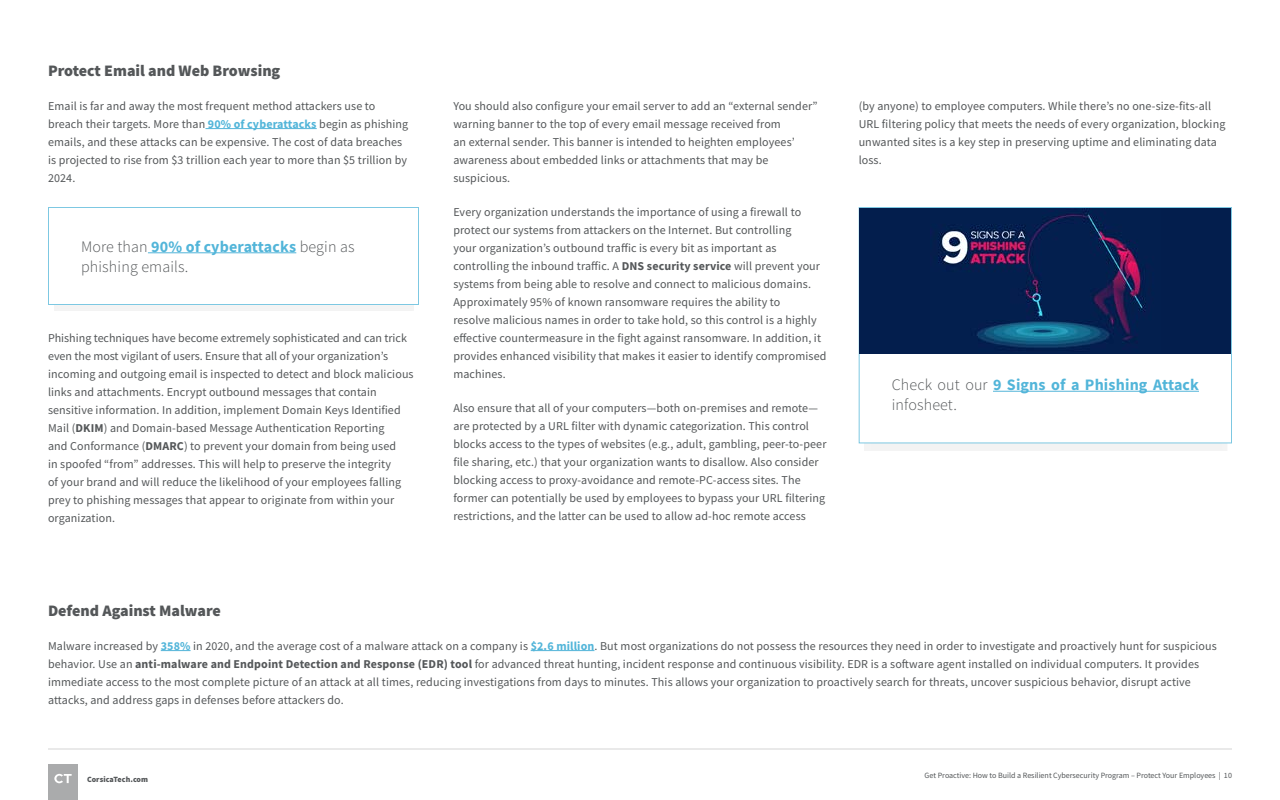
<style>
.page{position:relative;width:1280px;height:800px;background:#fff}
.page>*{position:absolute;margin:0;border:0;box-sizing:border-box;transform-origin:0 0}
.t1{font:300 16px/20px "Source Sans Pro";letter-spacing:.01em;color:#545759}
.t2{font:900 16px "Source Sans Pro";color:#545759}
.t3{font:700 16px/20px "Source Sans Pro";letter-spacing:.01em;color:#52b5d9}
.t4{font:12px/18px "Source Sans Pro";letter-spacing:.01em;color:#545759}
.t5{font:8px "Source Sans Pro";color:#545759}
.t6{font:900 8px "Source Sans Pro";letter-spacing:.01em;color:#545759}
.s1{font-weight:700;color:#52b5d9}
.s2{font-weight:700}
.s3{font-weight:300;color:#545759}
</style>
<div class="page">
<div style="left:48px;top:764px;width:30px;height:36px;background:#aaabac"></div>
<svg style="left:54px;top:774px;width:18px;height:9px"></svg>
<hr style="left:48px;top:749px;width:1184px;height:1px;background:#d4d5d5">
<hr style="left:205px;top:128px;width:112px;height:1px;background:#52b5d9">
<hr style="left:161px;top:650px;width:30px;height:1px;background:#52b5d9">
<hr style="left:531px;top:650px;width:63px;height:1px;background:#52b5d9">
<div style="left:864px;top:318px;width:364px;height:133px;background:#000;opacity:.05"></div>
<div style="left:859px;top:208px;width:373px;height:235px;background:#fff"></div>
<hr style="left:993px;top:391px;width:206px;height:1px;background:#52b5d9">
<div style="left:859px;top:207px;width:373px;height:236px;border:1px solid #7dc8e2"></div>
<div style="left:860px;top:208px;width:371px;height:145px;background:#031e4d"></div>
<img style="left:938px;top:208px;width:208px;height:140px">
<div style="left:54px;top:248px;width:360px;height:63px;background:#f4f4f4"></div>
<div style="left:48px;top:208px;width:370px;height:96px;background:#fff"></div>
<hr style="left:148px;top:253px;width:148px;height:1px;background:#52b5d9">
<div style="left:48px;top:207px;width:371px;height:98px;border:1px solid #7dc8e2"></div>
<h1 class="t2" style="left:48px;top:60px;width:234px">Protect Email and Web Browsing</h1>
<p class="t4" style="left:48px;top:97px;width:362px">Email is far and away the most frequent method attackers use to breach their targets. More than <span class="s1">90% of cyberattacks</span> begin as phishing emails, and these attacks can be expensive. The cost of data breaches is projected to rise from $3 trillion each year to more than $5 trillion by 2024.</p>
<h1 class="t1" style="left:81px;top:237px;width:275px">More than <span class="s1">90% of cyberattacks</span> begin as phishing emails.</h1>
<p class="t4" style="left:48px;top:329px;width:367px">Phishing techniques have become extremely sophisticated and can trick even the most vigilant of users. Ensure that all of your organization’s incoming and outgoing email is inspected to detect and block malicious links and attachments. Encrypt outbound messages that contain sensitive information. In addition, implement Domain Keys Identified Mail (<span class="s2">DKIM</span>) and Domain-based Message Authentication Reporting<br>and Conformance (<span class="s2">DMARC</span>) to prevent your domain from being used<br>in spoofed “from” addresses. This will help to preserve the integrity<br>of your brand and will reduce the likelihood of your employees falling prey to phishing messages that appear to originate from within your organization.</p>
<p class="t4" style="left:453px;top:97px;width:366px">You should also configure your email server to add an “external sender” warning banner to the top of every email message received from<br>an external sender. This banner is intended to heighten employees’ awareness about embedded links or attachments that may be suspicious.</p>
<p class="t4" style="left:453px;top:203px;width:375px">Every organization understands the importance of using a firewall to protect our systems from attackers on the Internet. But controlling<br>your organization’s outbound traffic is every bit as important as controlling the inbound traffic. A <span class="s2">DNS security service</span> will prevent your systems from being able to resolve and connect to malicious domains.<br>Approximately 95% of known ransomware requires the ability to<br>resolve malicious names in order to take hold, so this control is a highly effective countermeasure in the fight against ransomware. In addition, it provides enhanced visibility that makes it easier to identify compromised machines.</p>
<p class="t4" style="left:453px;top:399px;width:375px">Also ensure that all of your computers—both on-premises and remote— are protected by a URL filter with dynamic categorization. This control blocks access to the types of websites (e.g., adult, gambling, peer-to-peer file sharing, etc.) that your organization wants to disallow. Also consider blocking access to proxy-avoidance and remote-PC-access sites. The former can potentially be used by employees to bypass your URL filtering restrictions, and the latter can be used to allow ad-hoc remote access</p>
<p class="t4" style="left:859px;top:97px;width:368px">(by anyone) to employee computers. While there’s no one-size-fits-all URL filtering policy that meets the needs of every organization, blocking unwanted sites is a key step in preserving uptime and eliminating data loss.</p>
<h1 class="t3" style="left:892px;top:375px;width:309px"><span class="s3">Check out our</span> 9 Signs of a Phishing Attack <span class="s3">infosheet.</span></h1>
<h1 class="t2" style="left:48px;top:600px;width:175px">Defend Against Malware</h1>
<p class="t4" style="left:48px;top:637px;width:1170px">Malware increased by <span class="s1">358%</span> in 2020, and the average cost of a malware attack on a company is <span class="s1">$2.6 million</span>. But most organizations do not possess the resources they need in order to investigate and proactively hunt for suspicious behavior. Use an <span class="s2">anti-malware and Endpoint Detection and Response (EDR) tool</span> for advanced threat hunting, incident response and continuous visibility. EDR is a software agent installed on individual computers. It provides immediate access to the most complete picture of an attack at all times, reducing investigations from days to minutes. This allows your organization to proactively search for threats, uncover suspicious behavior, disrupt active attacks, and address gaps in defenses before attackers do.</p>
<p class="t6" style="left:87px;top:773px;width:63px">CorsicaTech.com</p>
<p class="t5" style="left:925px;top:770px;width:309px">Get Proactive: How to Build a Resilient Cybersecurity Program – Protect Your Employees | 10</p>
</div>
